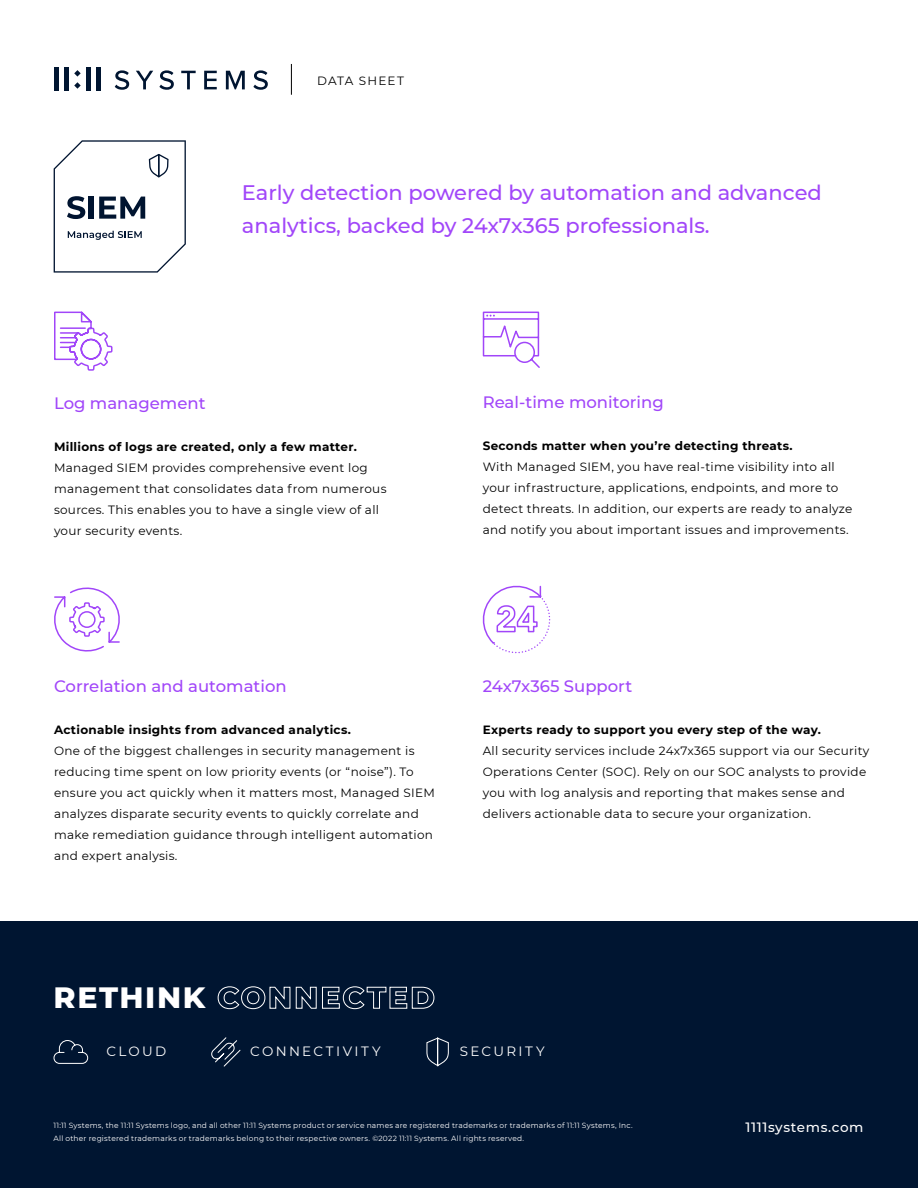
<style>
.page{position:relative;width:918px;height:1188px;background:#fff}
.page>*{position:absolute;margin:0;border:0;box-sizing:border-box;transform-origin:0 0}
.t1{font:800 30px "Montserrat";letter-spacing:.055em;color:#fff}
.t2{font:500 21px/33px "Montserrat";color:#a146f9}
.t3{font:500 16.5px "Montserrat";color:#a146f9}
.t4{font:13.5px "Montserrat";letter-spacing:.175em;color:#fff}
.t5{font:500 13.5px "Montserrat";letter-spacing:.05em;color:#fff}
.t6{font:12px/21px "Montserrat";letter-spacing:.025em;color:#000}
.t7{font:700 12px "Montserrat";letter-spacing:.025em;color:#000}
.t8{font:12px "Montserrat";letter-spacing:.09em;color:#000}
.t9{font:7.5px/13.5px "Montserrat";letter-spacing:.03em;color:#fff}
</style>
<div class="page">
<svg style="left:115px;top:70px;width:14px;height:20px"></svg>
<svg style="left:136px;top:71px;width:17px;height:18px"></svg>
<svg style="left:159px;top:70px;width:15px;height:20px"></svg>
<svg style="left:181px;top:71px;width:15px;height:18px"></svg>
<svg style="left:204px;top:71px;width:13px;height:18px"></svg>
<svg style="left:226px;top:71px;width:19px;height:18px"></svg>
<svg style="left:253px;top:70px;width:15px;height:20px"></svg>
<div style="left:54px;top:68px;width:5px;height:23px;background:#001531"></div>
<div style="left:64px;top:68px;width:5px;height:23px;background:#001531"></div>
<svg style="left:74px;top:70px;width:7px;height:19px"></svg>
<hr style="left:86px;top:68px;width:4px;height:23px;background:#001531">
<div style="left:96px;top:68px;width:5px;height:23px;background:#001531"></div>
<hr style="left:291px;top:64px;width:1px;height:31px;background:#000">
<div style="left:0;top:922px;width:918px;height:266px;background:#001531"></div>
<svg style="left:53px;top:1040px;width:35px;height:24px"></svg>
<svg style="left:211px;top:1037px;width:30px;height:30px"></svg>
<svg style="left:426px;top:1037px;width:23px;height:30px"></svg>
<svg style="left:54px;top:140px;width:132px;height:133px"></svg>
<svg style="left:482px;top:585px;width:69px;height:69px"></svg>
<svg style="left:54px;top:587px;width:66px;height:65px"></svg>
<svg style="left:482px;top:311px;width:58px;height:57px"></svg>
<svg style="left:54px;top:311px;width:59px;height:60px"></svg>
<p class="t8" style="left:317px;top:73px;width:88px">DATA SHEET</p>
<h2 class="t2" style="left:242px;top:175px;width:581px">Early detection powered by automation and advanced analytics, backed by 24x7x365 professionals.</h2>
<h3 class="t3" style="left:54px;top:392px;width:153px">Log management</h3>
<p class="t7" style="left:54px;top:438px;width:304px">Millions of logs are created, only a few matter.</p>
<p class="t6" style="left:54px;top:457px;width:334px">Managed SIEM provides comprehensive event log management that consolidates data from numerous sources. This enables you to have a single view of all your security events.</p>
<h3 class="t3" style="left:483px;top:390px;width:183px">Real-time monitoring</h3>
<p class="t7" style="left:483px;top:437px;width:311px">Seconds matter when you’re detecting threats.</p>
<p class="t6" style="left:483px;top:455px;width:371px">With Managed SIEM, you have real-time visibility into all your infrastructure, applications, endpoints, and more to detect threats. In addition, our experts are ready to analyze and notify you about important issues and improvements.</p>
<h3 class="t3" style="left:54px;top:675px;width:234px">Correlation and automation</h3>
<p class="t7" style="left:54px;top:722px;width:298px">Actionable insights from advanced analytics.</p>
<p class="t6" style="left:54px;top:740px;width:382px">One of the biggest challenges in security management is reducing time spent on low priority events (or “noise”). To ensure you act quickly when it matters most, Managed SIEM analyzes disparate security events to quickly correlate and make remediation guidance through intelligent automation and expert analysis.</p>
<h3 class="t3" style="left:483px;top:675px;width:151px">24x7x365 Support</h3>
<p class="t7" style="left:483px;top:722px;width:340px">Experts ready to support you every step of the way.</p>
<p class="t6" style="left:483px;top:740px;width:388px">All security services include 24x7x365 support via our Security Operations Center (SOC). Rely on our SOC analysts to provide you with log analysis and reporting that makes sense and delivers actionable data to secure your organization.</p>
<h1 class="t1" style="left:54px;top:976px;width:383px">RETHINK CONNECTED</h1>
<p class="t4" style="left:106px;top:1042px;width:61px">CLOUD</p>
<p class="t4" style="left:250px;top:1042px;width:132px">CONNECTIVITY</p>
<p class="t4" style="left:460px;top:1042px;width:86px">SECURITY</p>
<p class="t9" style="left:54px;top:1118px;width:581px">11:11 Systems, the 11:11 Systems logo, and all other 11:11 Systems product or service names are registered trademarks or trademarks of 11:11 Systems, Inc.<br>All other registered trademarks or trademarks belong to their respective owners. ©2022 11:11 Systems. All rights reserved.</p>
<p class="t5" style="left:745px;top:1118px;width:120px">1111systems.com</p>
</div>
